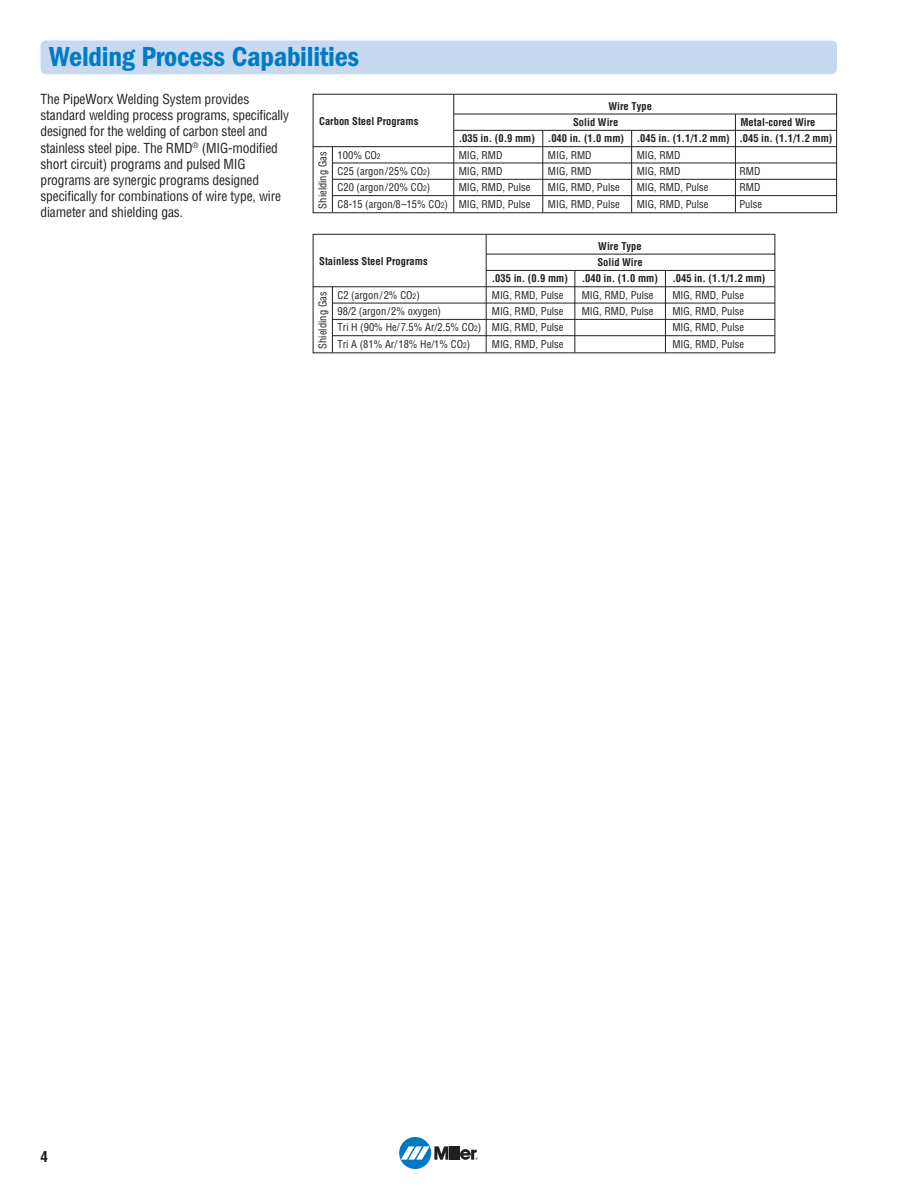
<style>
.page{position:relative;width:918px;height:1188px;background:#fff}
.page>*{position:absolute;margin:0;border:0;box-sizing:border-box;transform-origin:0 0}
.t1{font:28.5px "ITC Franklin Gothic Std Dm Cd";letter-spacing:-.01em;color:#007bc3}
.t2{font:700 condensed 15px "Helvetica";color:#231f20}
.t3{font:condensed 13.5px/16.2px "Helvetica";letter-spacing:-.01em;color:#231f20}
.t4{font:condensed 10.5px "Helvetica";color:#231f20}
.t5{font:700 condensed 10.5px/16.4px "Helvetica";color:#231f20}
.s1{font-size:7.5px}
</style>
<div class="page">
<div style="left:40px;top:40px;width:797px;height:34px;background:#c6d9f0;border-radius:5px"></div>
<svg style="left:312px;top:93px;width:526px;height:121px"></svg>
<hr style="left:454px;top:130px;width:383px;height:1px;background:#231f20">
<hr style="left:313px;top:146px;width:524px;height:1px;background:#231f20">
<hr style="left:332px;top:163px;width:505px;height:1px;background:#231f20">
<hr style="left:332px;top:179px;width:505px;height:1px;background:#231f20">
<hr style="left:332px;top:195px;width:505px;height:1px;background:#231f20">
<hr style="left:631px;top:130px;width:1px;height:82px;background:#231f20">
<hr style="left:542px;top:130px;width:1px;height:82px;background:#231f20">
<hr style="left:735px;top:114px;width:1px;height:98px;background:#231f20">
<hr style="left:453px;top:95px;width:1px;height:117px;background:#231f20">
<hr style="left:332px;top:147px;width:1px;height:65px;background:#231f20">
<div style="left:399px;top:1137px;width:32px;height:32px;background:#0079c2;border-radius:50%"></div>
<hr style="left:453px;top:1146px;width:3px;height:14px;background:#231f20">
<hr style="left:457px;top:1146px;width:3px;height:14px;background:#231f20">
<svg style="left:401px;top:1146px;width:51px;height:14px"></svg>
<svg style="left:460px;top:1149px;width:18px;height:11px"></svg>
<svg style="left:312px;top:234px;width:464px;height:120px"></svg>
<hr style="left:486px;top:270px;width:289px;height:1px;background:#231f20">
<hr style="left:313px;top:286px;width:462px;height:1px;background:#231f20">
<hr style="left:332px;top:303px;width:443px;height:1px;background:#231f20">
<hr style="left:332px;top:319px;width:443px;height:1px;background:#231f20">
<hr style="left:332px;top:335px;width:443px;height:1px;background:#231f20">
<hr style="left:574px;top:270px;width:1px;height:82px;background:#231f20">
<hr style="left:665px;top:270px;width:1px;height:82px;background:#231f20">
<hr style="left:486px;top:235px;width:1px;height:117px;background:#231f20">
<hr style="left:332px;top:287px;width:1px;height:65px;background:#231f20">
<h1 class="t1" style="left:49px;top:47px;width:312px">Welding Process Capabilities</h1>
<p class="t3" style="left:40px;top:92px;width:250px">The PipeWorx Welding System provides standard welding process programs, specifically designed for the welding of carbon steel and stainless steel pipe. The RMD<sup>®</sup> (MIG-modified short circuit) programs and pulsed MIG programs are synergic programs designed specifically for combinations of wire type, wire diameter and shielding gas.</p>
<p class="t5" style="left:319px;top:114px;width:101px">Carbon Steel Programs</p>
<p class="t5" style="left:573px;top:99px;width:80px;text-indent:35px">Wire Type<br>Solid Wire</p>
<p class="t5" style="left:459px;top:115px;width:375px;text-indent:282px">Metal-cored Wire .035 in. (0.9 mm) .040 in. (1.0 mm) .045 in. (1.1/1.2 mm) .045 in. (1.1/1.2 mm)</p>
<p class="t4" style="left:319px;top:209px;width:58px;rotate:-90deg">Shielding Gas</p>
<p class="t4" style="left:338px;top:151px;width:45px">100% CO<span class="s1">2</span></p>
<p class="t4" style="left:459px;top:151px;width:45px">MIG, RMD</p>
<p class="t4" style="left:548px;top:151px;width:45px">MIG, RMD</p>
<p class="t4" style="left:637px;top:151px;width:45px">MIG, RMD</p>
<p class="t4" style="left:338px;top:167px;width:94px">C25 (argon/25% CO<span class="s1">2</span>)</p>
<p class="t4" style="left:459px;top:167px;width:45px">MIG, RMD</p>
<p class="t4" style="left:548px;top:167px;width:45px">MIG, RMD</p>
<p class="t4" style="left:637px;top:167px;width:45px">MIG, RMD</p>
<p class="t4" style="left:739px;top:167px;width:23px">RMD</p>
<p class="t4" style="left:338px;top:183px;width:94px">C20 (argon/20% CO<span class="s1">2</span>)</p>
<p class="t4" style="left:459px;top:183px;width:73px">MIG, RMD, Pulse</p>
<p class="t4" style="left:548px;top:183px;width:73px">MIG, RMD, Pulse</p>
<p class="t4" style="left:637px;top:183px;width:73px">MIG, RMD, Pulse</p>
<p class="t4" style="left:739px;top:183px;width:23px">RMD</p>
<p class="t4" style="left:338px;top:200px;width:194px">C8-15 (argon/8–15% CO<span class="s1">2</span>) MIG, RMD, Pulse</p>
<p class="t4" style="left:548px;top:200px;width:73px">MIG, RMD, Pulse</p>
<p class="t4" style="left:637px;top:200px;width:73px">MIG, RMD, Pulse</p>
<p class="t4" style="left:739px;top:200px;width:24px">Pulse</p>
<p class="t5" style="left:319px;top:254px;width:110px">Stainless Steel Programs</p>
<p class="t5" style="left:597px;top:239px;width:47px">Wire Type<br>Solid Wire</p>
<p class="t5" style="left:492px;top:271px;width:78px">.035 in. (0.9 mm)</p>
<p class="t5" style="left:582px;top:271px;width:78px">.040 in. (1.0 mm)</p>
<p class="t5" style="left:672px;top:271px;width:95px">.045 in. (1.1/1.2 mm)</p>
<p class="t4" style="left:319px;top:349px;width:58px;rotate:-90deg">Shielding Gas</p>
<p class="t4" style="left:338px;top:291px;width:84px">C2 (argon/2% CO<span class="s1">2</span>)</p>
<p class="t4" style="left:492px;top:291px;width:73px">MIG, RMD, Pulse</p>
<p class="t4" style="left:582px;top:291px;width:73px">MIG, RMD, Pulse</p>
<p class="t4" style="left:672px;top:291px;width:73px">MIG, RMD, Pulse</p>
<p class="t4" style="left:338px;top:307px;width:105px">98/2 (argon/2% oxygen)</p>
<p class="t4" style="left:492px;top:307px;width:73px">MIG, RMD, Pulse</p>
<p class="t4" style="left:582px;top:307px;width:73px">MIG, RMD, Pulse</p>
<p class="t4" style="left:672px;top:307px;width:73px">MIG, RMD, Pulse</p>
<p class="t4" style="left:338px;top:323px;width:227px">Tri H (90% He/7.5% Ar/2.5% CO<span class="s1">2</span>) MIG, RMD, Pulse</p>
<p class="t4" style="left:672px;top:323px;width:73px">MIG, RMD, Pulse</p>
<p class="t4" style="left:338px;top:340px;width:227px">Tri A (81% Ar/18% He/1% CO<span class="s1">2</span>) MIG, RMD, Pulse</p>
<p class="t4" style="left:672px;top:340px;width:73px">MIG, RMD, Pulse</p>
<h2 class="t2" style="left:40px;top:1151px;width:9px">4</h2>
</div>
